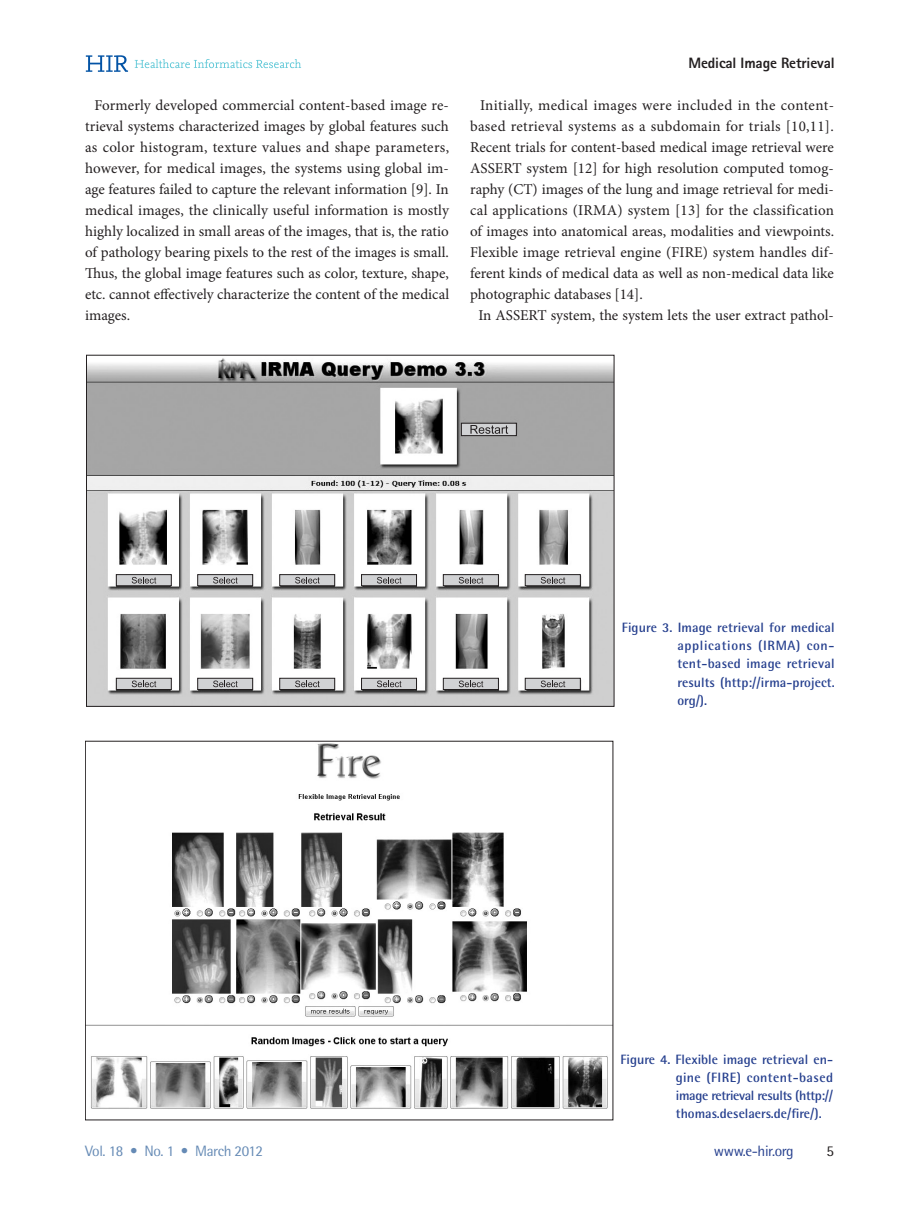
<style>
.page{position:relative;width:919px;height:1217px;background:#fff}
.page>*{position:absolute;margin:0;border:0;box-sizing:border-box;transform-origin:0 0}
.t1{font:15px/21px "Minion Pro";letter-spacing:.005em;color:#231f20;text-align:justify}
.t2{font:15px "Minion Pro";letter-spacing:.025em;color:#231f20}
.t3{font:15px "Rotis Semi Sans Std";letter-spacing:-.025em;color:#658ab5}
.t4{font:800 15px "Rotis Sans Serif Std";letter-spacing:-.01em;color:#231f20}
.t5{font:15px "Rotis Semi Sans Std";letter-spacing:-.025em;color:#253f8e}
.t6{font:15px "Rotis Semi Sans Std";color:#231f20}
.t7{font:700 13.5px/18px "Rotis Semi Sans Std";color:#253f8e;text-align:justify}
</style>
<div class="page">
<svg style="left:86px;top:55px;width:42px;height:17px"></svg>
<svg style="left:135px;top:59px;width:166px;height:9px"></svg>
<img style="left:88px;top:358px;width:524px;height:346px">
<div style="left:461px;top:422px;width:55px;height:14px;background:#d1d2d4;border:1px solid #231f20"></div>
<svg style="left:470px;top:425px;width:38px;height:8px"></svg>
<div style="left:116px;top:574px;width:56px;height:12px;background:#d1d2d4;border:1px solid #231f20"></div>
<svg style="left:132px;top:576px;width:24px;height:7px"></svg>
<div style="left:197px;top:574px;width:56px;height:12px;background:#d1d2d4;border:1px solid #231f20"></div>
<svg style="left:213px;top:576px;width:25px;height:7px"></svg>
<div style="left:279px;top:574px;width:56px;height:12px;background:#d1d2d4;border:1px solid #231f20"></div>
<svg style="left:295px;top:576px;width:25px;height:7px"></svg>
<div style="left:361px;top:574px;width:56px;height:12px;background:#d1d2d4;border:1px solid #231f20"></div>
<svg style="left:377px;top:576px;width:24px;height:7px"></svg>
<div style="left:443px;top:574px;width:56px;height:12px;background:#d1d2d4;border:1px solid #231f20"></div>
<svg style="left:458px;top:576px;width:25px;height:7px"></svg>
<div style="left:524px;top:574px;width:56px;height:12px;background:#d1d2d4;border:1px solid #231f20"></div>
<svg style="left:540px;top:576px;width:25px;height:7px"></svg>
<div style="left:116px;top:677px;width:56px;height:12px;background:#d1d2d4;border:1px solid #231f20"></div>
<svg style="left:132px;top:680px;width:24px;height:7px"></svg>
<div style="left:197px;top:677px;width:56px;height:12px;background:#d1d2d4;border:1px solid #231f20"></div>
<svg style="left:213px;top:680px;width:25px;height:7px"></svg>
<div style="left:279px;top:677px;width:56px;height:12px;background:#d1d2d4;border:1px solid #231f20"></div>
<svg style="left:295px;top:680px;width:25px;height:7px"></svg>
<div style="left:361px;top:677px;width:56px;height:12px;background:#d1d2d4;border:1px solid #231f20"></div>
<svg style="left:377px;top:680px;width:24px;height:7px"></svg>
<div style="left:443px;top:677px;width:56px;height:12px;background:#d1d2d4;border:1px solid #231f20"></div>
<svg style="left:458px;top:680px;width:25px;height:7px"></svg>
<div style="left:524px;top:677px;width:56px;height:12px;background:#d1d2d4;border:1px solid #231f20"></div>
<svg style="left:540px;top:680px;width:25px;height:7px"></svg>
<img style="left:87px;top:743px;width:524px;height:366px">
<p class="t4" style="left:688px;top:53px;width:148px">Medical Image Retrieval</p>
<p class="t1" style="left:85px;top:95px;width:365px;text-indent:9px">Formerly developed commercial content-based image re&shy;trieval systems characterized images by global features such as color histogram, texture values and shape parameters, however, for medical images, the systems using global im&shy;age features failed to capture the relevant information [9]. In medical images, the clinically useful information is mostly highly localized in small areas of the images, that is, the ratio of pathology bearing pixels to the rest of the images is small.<br>Thus, the global image features such as color, texture, shape, etc. cannot effectively characterize the content of the medical images.</p>
<p class="t2" style="left:480px;top:95px;width:355px">Initially, medical images were included in the content-</p>
<p class="t1" style="left:470px;top:116px;width:365px">based retrieval systems as a subdomain for trials [10,11].</p>
<p class="t1" style="left:470px;top:137px;width:365px">Recent trials for content-based medical image retrieval were</p>
<p class="t1" style="left:470px;top:158px;width:365px">ASSERT system [12] for high resolution computed tomog-</p>
<p class="t1" style="left:470px;top:179px;width:365px">raphy (CT) images of the lung and image retrieval for medi-</p>
<p class="t1" style="left:470px;top:200px;width:365px">cal applications (IRMA) system [13] for the classification</p>
<p class="t1" style="left:470px;top:221px;width:365px">of images into anatomical areas, modalities and viewpoints.</p>
<p class="t1" style="left:470px;top:242px;width:365px">Flexible image retrieval engine (FIRE) system handles dif-</p>
<p class="t1" style="left:470px;top:263px;width:365px">ferent kinds of medical data as well as non-medical data like</p>
<p class="t1" style="left:470px;top:284px;width:174px">photographic databases [14].</p>
<p class="t1" style="left:478px;top:305px;width:357px">In ASSERT system, the system lets the user extract pathol-</p>
<p class="t7" style="left:677px;top:618px;width:159px;text-indent:-55px">Figure 3. Image retrieval for medical applications (IRMA) con&shy;tent-based image retrieval results (http://irma-project. org/).</p>
<p class="t7" style="left:676px;top:1049px;width:159px;text-indent:-55px">Figure 4. Flexible image retrieval en&shy;gine (FIRE) content-based image retrieval results (http:// thomas.deselaers.de/fire/).</p>
<p class="t3" style="left:85px;top:1141px;width:179px">Vol. 18 • No. 1 • March 2012</p>
<p class="t5" style="left:713px;top:1141px;width:81px">www.e-hir.org</p>
<p class="t6" style="left:826px;top:1141px;width:9px">5</p>
</div>
